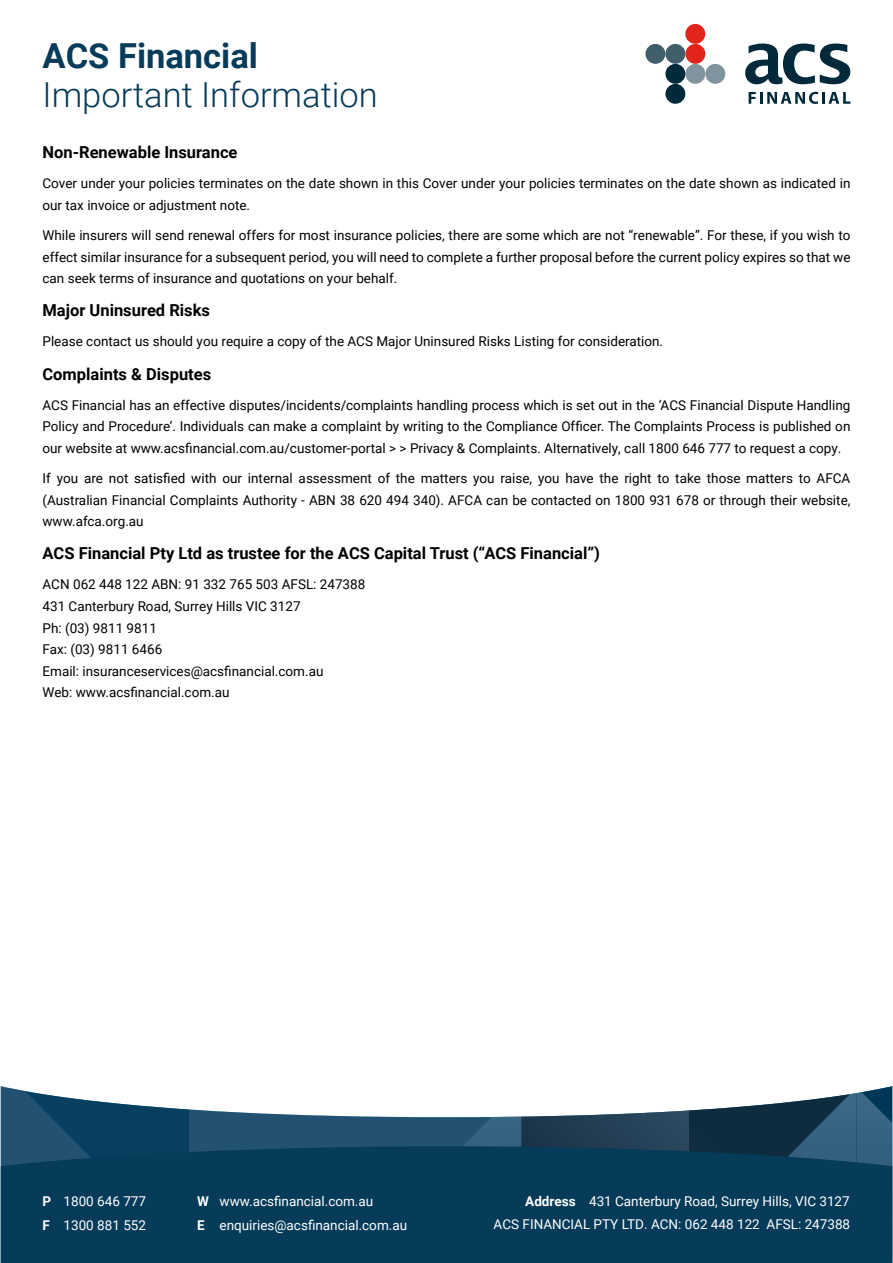
<style>
.page{position:relative;width:893px;height:1263px;background:#fff}
.page>*{position:absolute;margin:0;border:0;box-sizing:border-box;transform-origin:0 0}
.t1{font:300 34.5px "Roboto";color:#063b59}
.t2{font:700 34.5px "Roboto";color:#063b59}
.t3{font:700 16.5px "Roboto";color:#000}
.t4{font:13.5px/21.6px "Roboto";color:#000;text-align:justify}
.t5{font:13.5px "Roboto";color:#fff}
.s1{font-weight:700}
</style>
<div class="page">
<div style="left:685px;top:64px;width:20px;height:20px;background:#80949d;border-radius:50%"></div>
<div style="left:705px;top:64px;width:20px;height:20px;background:#80949d;border-radius:50%"></div>
<div style="left:665px;top:44px;width:20px;height:20px;background:#405f6b;border-radius:50%"></div>
<div style="left:665px;top:64px;width:20px;height:20px;background:#002a3a;border-radius:50%"></div>
<div style="left:665px;top:84px;width:20px;height:20px;background:#002a3a;border-radius:50%"></div>
<div style="left:645px;top:44px;width:20px;height:20px;background:#405f6b;border-radius:50%"></div>
<div style="left:685px;top:44px;width:20px;height:20px;background:#e1251b;border-radius:50%"></div>
<div style="left:685px;top:24px;width:20px;height:20px;background:#e1251b;border-radius:50%"></div>
<svg style="left:745px;top:44px;width:105px;height:40px"></svg>
<svg style="left:749px;top:92px;width:101px;height:12px"></svg>
<svg style="left:21px;top:1086px;width:871px;height:60px"></svg>
<div style="left:1px;top:1146px;width:891px;height:117px;background:#063b59"></div>
<h1 class="t2" style="left:43px;top:32px;width:217px">ACS Financial</h1>
<h1 class="t1" style="left:43px;top:70px;width:337px">Important Information</h1>
<p class="t3" style="left:43px;top:141px;width:197px">Non-Renewable Insurance</p>
<p class="t4" style="left:43px;top:172px;width:809px">Cover under your policies terminates on the date shown in this Cover under your policies terminates on the date shown as indicated in our tax invoice or adjustment note.</p>
<p class="t4" style="left:43px;top:224px;width:809px">While insurers will send renewal offers for most insurance policies, there are some which are not “renewable”. For these, if you wish to effect similar insurance for a subsequent period, you will need to complete a further proposal before the current policy expires so that we can seek terms of insurance and quotations on your behalf.</p>
<p class="t3" style="left:43px;top:299px;width:169px">Major Uninsured Risks</p>
<p class="t4" style="left:43px;top:330px;width:622px">Please contact us should you require a copy of the ACS Major Uninsured Risks Listing for consideration.</p>
<p class="t3" style="left:43px;top:362px;width:170px">Complaints &amp; Disputes</p>
<p class="t4" style="left:43px;top:393px;width:809px">ACS Financial has an effective disputes/incidents/complaints handling process which is set out in the ‘ACS Financial Dispute Handling Policy and Procedure’. Individuals can make a complaint by writing to the Compliance Officer. The Complaints Process is published on our website at www.acsfinancial.com.au/customer-portal &gt; &gt; Privacy &amp; Complaints. Alternatively, call 1800 646 777 to request a copy.</p>
<p class="t4" style="left:43px;top:467px;width:809px">If you are not satisfied with our internal assessment of the matters you raise, you have the right to take those matters to AFCA (Australian Financial Complaints Authority - ABN 38 620 494 340). AFCA can be contacted on 1800 931 678 or through their website, www.afca.org.au</p>
<p class="t3" style="left:43px;top:542px;width:559px">ACS Financial Pty Ltd as trustee for the ACS Capital Trust (“ACS Financial”)</p>
<p class="t4" style="left:43px;top:573px;width:324px;text-align:left">ACN 062 448 122 ABN: 91 332 765 503 AFSL: 247388<br>431 Canterbury Road, Surrey Hills VIC 3127<br>Ph: (03) 9811 9811<br>Fax: (03) 9811 6466<br>Email: insuranceservices@acsfinancial.com.au<br>Web: www.acsfinancial.com.au</p>
<p class="t5" style="left:43px;top:1192px;width:105px"><span class="s1">P</span> 1800 646 777</p>
<p class="t5" style="left:197px;top:1192px;width:178px"><span class="s1">W</span> www.acsfinancial.com.au</p>
<p class="t5" style="left:525px;top:1192px;width:326px"><span class="s1">Address</span> 431 Canterbury Road, Surrey Hills, VIC 3127</p>
<p class="t5" style="left:43px;top:1216px;width:105px"><span class="s1">F</span> 1300 881 552</p>
<p class="t5" style="left:197px;top:1216px;width:212px"><span class="s1">E</span> enquiries@acsfinancial.com.au</p>
<p class="t5" style="left:494px;top:1214px;width:358px">ACS FINANCIAL PTY LTD. ACN: 062 448 122 AFSL: 247388</p>
</div>
